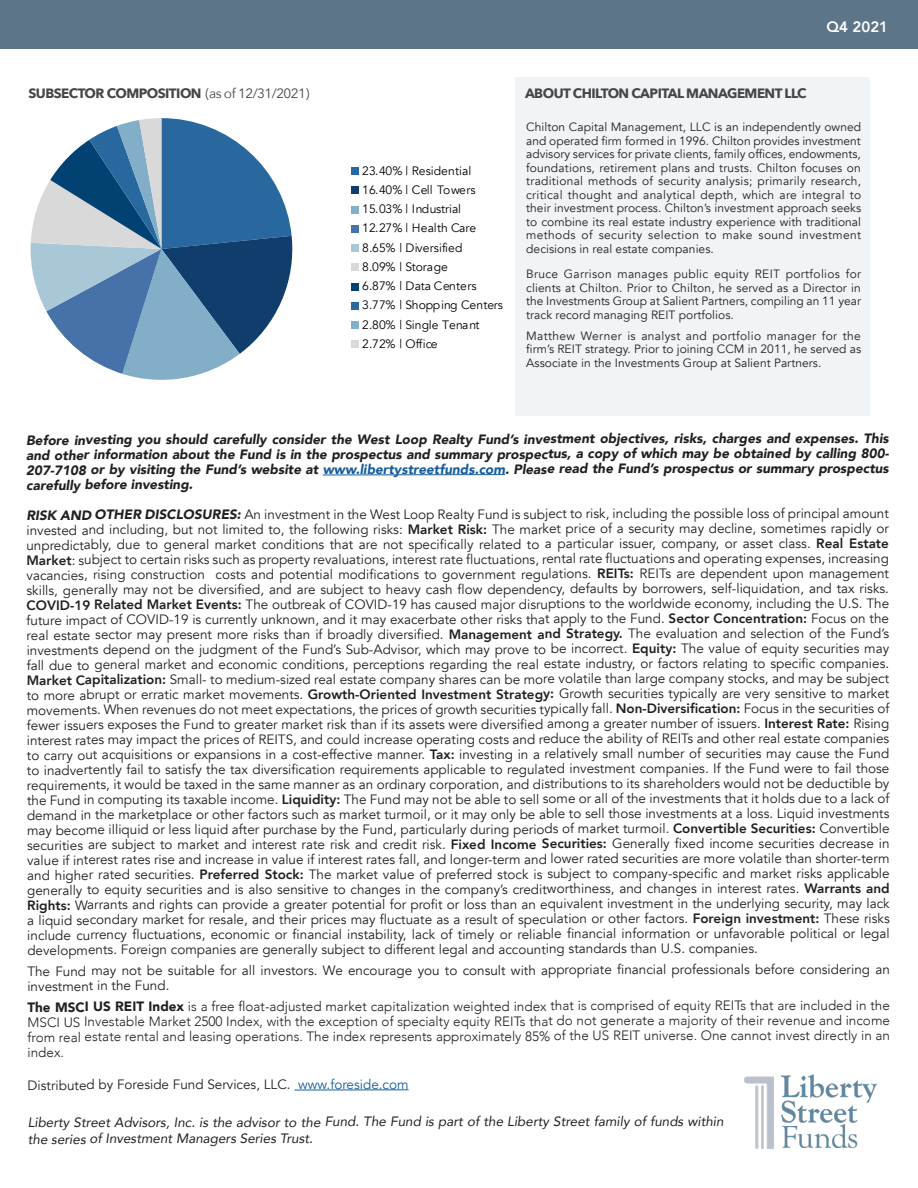
<style>
.page{position:relative;width:918px;height:1188px;background:#fff}
.page>*{position:absolute;margin:0;border:0;box-sizing:border-box;transform-origin:0 0}
.t1{font:800 15px "Avenir";color:#fff}
.t2{font:13.5px/15px "Avenir";letter-spacing:-.005em;color:#231f20;text-align:justify}
.t3{font:300 13.5px/15.3px "Avenir";letter-spacing:-.005em;color:#231f20;text-align:justify}
.t4{font:italic 900 13.5px/15.3px "Avenir";color:#231f20;text-align:justify}
.t5{font:italic 13.5px/17px "Avenir";color:#231f20}
.t6{font:700 13.5px "Avenir Next";letter-spacing:-.04em;color:#454647}
.t7{font:12.15px/19.2px "Avenir";color:#000}
.t8{font:12px/13.5px "Avenir";letter-spacing:.005em;color:#231f20;text-align:justify}
.s1{font-weight:400}
.s2{color:#175d9e}
.s3{font-weight:900;font-style:italic}
.s4{font-weight:800}
.s5{font-weight:900}
</style>
<div class="page">
<div style="left:515px;top:78px;width:355px;height:338px;background:#f0f4f6"></div>
<hr style="left:323px;top:474px;width:182px;height:1px;background:#175d9e">
<hr style="left:294px;top:1089px;width:115px;height:1px;background:#175d9e">
<img style="left:745px;top:1074px;width:131px;height:75px">
<div style="left:0;top:0;width:918px;height:49px;background:#5d7589"></div>
<svg style="left:30px;top:118px;width:263px;height:262px"></svg>
<div style="left:351px;top:168px;width:8px;height:7px;background:#29689e"></div>
<div style="left:351px;top:187px;width:8px;height:7px;background:#113d6c"></div>
<div style="left:351px;top:206px;width:8px;height:7px;background:#82aec8"></div>
<div style="left:351px;top:225px;width:8px;height:7px;background:#4771a9"></div>
<div style="left:351px;top:245px;width:8px;height:7px;background:#a8c8d7"></div>
<div style="left:351px;top:264px;width:8px;height:7px;background:#d9d9d9"></div>
<div style="left:351px;top:283px;width:8px;height:7px;background:#024272"></div>
<div style="left:351px;top:302px;width:8px;height:7px;background:#29689e"></div>
<div style="left:351px;top:322px;width:8px;height:7px;background:#82aec8"></div>
<div style="left:351px;top:341px;width:8px;height:7px;background:#d9d9d9"></div>
<p class="t1" style="left:827px;top:15px;width:63px">Q4 2021</p>
<p class="t6" style="left:28px;top:82px;width:283px">SUBSECTOR COMPOSITION <span class="s1">(as of 12/31/2021)</span></p>
<p class="t6" style="left:525px;top:82px;width:283px">ABOUT CHILTON CAPITAL MANAGEMENT LLC</p>
<p class="t7" style="left:362px;top:161px;width:142px">23.40% | Residential<br>16.40% | Cell Towers<br>15.03% | Industrial<br>12.27% | Health Care<br>8.65% | Diversified<br>8.09% | Storage<br>6.87% | Data Centers<br>3.77% | Shopping Centers<br>2.80% | Single Tenant<br>2.72% | Office</p>
<p class="t8" style="left:526px;top:121px;width:337px">Chilton Capital Management, LLC is an independently owned and operated firm formed in 1996. Chilton provides investment advisory services for private clients, family offices, endowments, foundations, retirement plans and trusts. Chilton focuses on traditional methods of security analysis; primarily research, critical thought and analytical depth, which are integral to their investment process. Chilton’s investment approach seeks to combine its real estate industry experience with traditional methods of security selection to make sound investment decisions in real estate companies.</p>
<p class="t8" style="left:526px;top:268px;width:336px">Bruce Garrison manages public equity REIT portfolios for clients at Chilton. Prior to Chilton, he served as a Director in the Investments Group at Salient Partners, compiling an 11 year track record managing REIT portfolios.</p>
<p class="t8" style="left:526px;top:329px;width:336px">Matthew Werner is analyst and portfolio manager for the firm’s REIT strategy. Prior to joining CCM in 2011, he served as Associate in the Investments Group at Salient Partners.</p>
<p class="t4" style="left:26px;top:431px;width:864px">Before investing you should carefully consider the West Loop Realty Fund’s investment objectives, risks, charges and expenses. This and other information about the Fund is in the prospectus and summary prospectus, a copy of which may be obtained by calling 800- 207-7108 or by visiting the Fund’s website at <span class="s2">www.libertystreetfunds.com</span>. Please read the Fund’s prospectus or summary prospectus carefully before investing.</p>
<p class="t2" style="left:26px;top:507px;width:865px"><span class="s3">RISK AND OTHER DISCLOSURES:</span> An investment in the West Loop Realty Fund is subject to risk, including the possible loss of principal amount invested and including, but not limited to, the following risks: <span class="s4">Market Risk:</span> The market price of a security may decline, sometimes rapidly or unpredictably, due to general market conditions that are not specifically related to a particular issuer, company, or asset class. <span class="s4">Real Estate Market</span>: subject to certain risks such as property revaluations, interest rate fluctuations, rental rate fluctuations and operating expenses, increasing vacancies, rising construction costs and potential modifications to government regulations. <span class="s4">REITs:</span> REITs are dependent upon management skills, generally may not be diversified, and are subject to heavy cash flow dependency, defaults by borrowers, self-liquidation, and tax risks.<br><span class="s4">COVID-19 Related Market Events:</span> The outbreak of COVID-19 has caused major disruptions to the worldwide economy, including the U.S. The future impact of COVID-19 is currently unknown, and it may exacerbate other risks that apply to the Fund. <span class="s4">Sector Concentration:</span> Focus on the real estate sector may present more risks than if broadly diversified. <span class="s4">Management and Strategy.</span> The evaluation and selection of the Fund’s investments depend on the judgment of the Fund’s Sub-Advisor, which may prove to be incorrect. <span class="s4">Equity:</span> The value of equity securities may fall due to general market and economic conditions, perceptions regarding the real estate industry, or factors relating to specific companies.<br><span class="s4">Market Capitalization:</span> Small- to medium-sized real estate company shares can be more volatile than large company stocks, and may be subject to more abrupt or erratic market movements. <span class="s4">Growth-Oriented Investment Strategy:</span> Growth securities typically are very sensitive to market movements. When revenues do not meet expectations, the prices of growth securities typically fall. <span class="s4">Non-Diversification:</span> Focus in the securities of fewer issuers exposes the Fund to greater market risk than if its assets were diversified among a greater number of issuers. <span class="s4">Interest Rate:</span> Rising interest rates may impact the prices of REITS, and could increase operating costs and reduce the ability of REITs and other real estate companies to carry out acquisitions or expansions in a cost-effective manner. <span class="s4">Tax:</span> investing in a relatively small number of securities may cause the Fund to inadvertently fail to satisfy the tax diversification requirements applicable to regulated investment companies. If the Fund were to fail those requirements, it would be taxed in the same manner as an ordinary corporation, and distributions to its shareholders would not be deductible by the Fund in computing its taxable income. <span class="s4">Liquidity:</span> The Fund may not be able to sell some or all of the investments that it holds due to a lack of demand in the marketplace or other factors such as market turmoil, or it may only be able to sell those investments at a loss. Liquid investments may become illiquid or less liquid after purchase by the Fund, particularly during periods of market turmoil. <span class="s4">Convertible Securities:</span> Convertible securities are subject to market and interest rate risk and credit risk. <span class="s4">Fixed Income Securities:</span> Generally fixed income securities decrease in value if interest rates rise and increase in value if interest rates fall, and longer-term and lower rated securities are more volatile than shorter-term and higher rated securities. <span class="s4">Preferred Stock:</span> The market value of preferred stock is subject to company-specific and market risks applicable generally to equity securities and is also sensitive to changes in the company’s creditworthiness, and changes in interest rates. <span class="s4">Warrants and Rights:</span> Warrants and rights can provide a greater potential for profit or loss than an equivalent investment in the underlying security, may lack a liquid secondary market for resale, and their prices may fluctuate as a result of speculation or other factors. <span class="s4">Foreign investment:</span> These risks include currency fluctuations, economic or financial instability, lack of timely or reliable financial information or unfavorable political or legal developments. Foreign companies are generally subject to different legal and accounting standards than U.S. companies.</p>
<p class="t2" style="left:27px;top:962px;width:864px;line-height:15.9px">The Fund may not be suitable for all investors. We encourage you to consult with appropriate financial professionals before considering an investment in the Fund.</p>
<p class="t3" style="left:27px;top:998px;width:864px"><span class="s5">The MSCI US REIT Index</span> is a free float-adjusted market capitalization weighted index that is comprised of equity REITs that are included in the MSCI US Investable Market 2500 Index, with the exception of specialty equity REITs that do not generate a majority of their revenue and income from real estate rental and leasing operations. The index represents approximately 85% of the US REIT universe. One cannot invest directly in an index.</p>
<p class="t2" style="left:28px;top:1077px;width:383px">Distributed by Foreside Fund Services, LLC. <span class="s2">www.foreside.com</span></p>
<p class="t5" style="left:28px;top:1113px;width:698px">Liberty Street Advisors, Inc. is the advisor to the Fund. The Fund is part of the Liberty Street family of funds within the series of Investment Managers Series Trust.</p>
</div>
